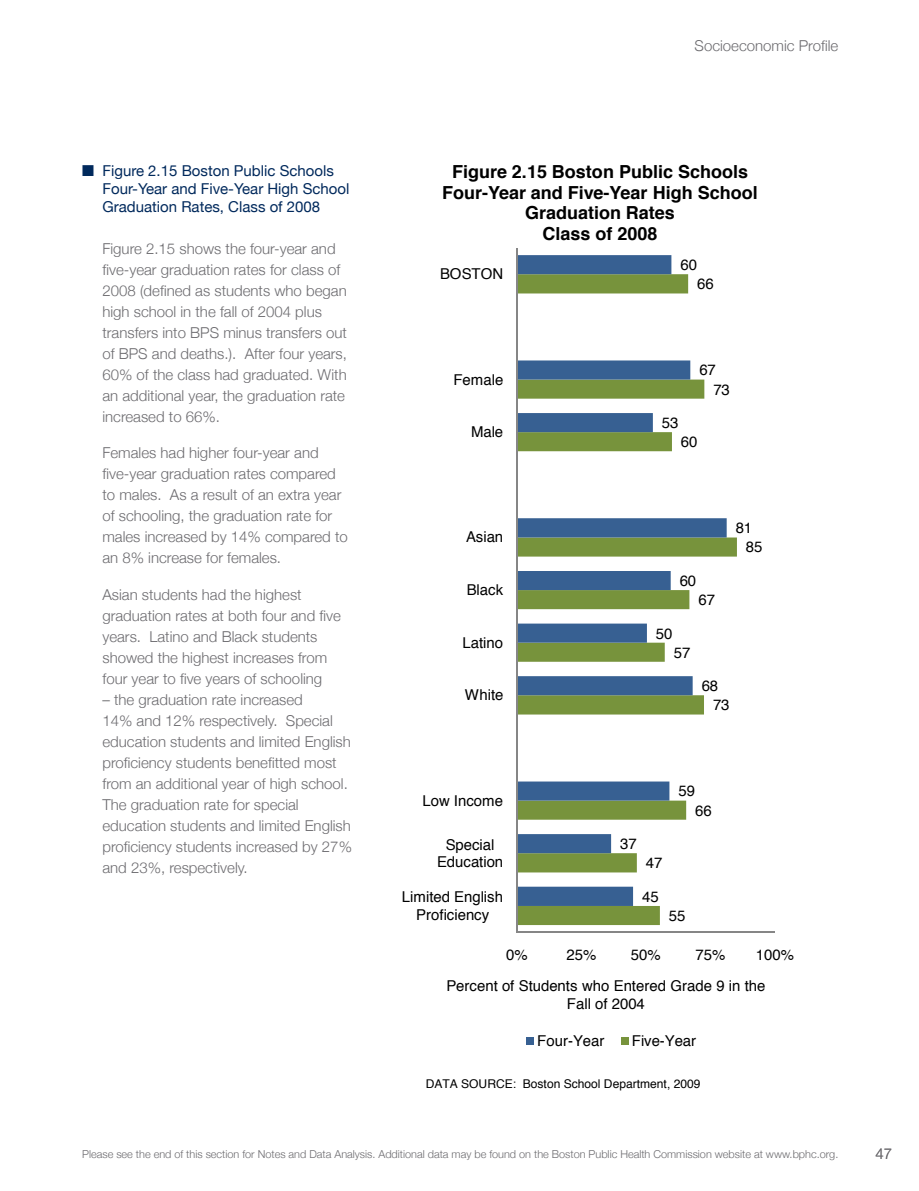
<style>
.page{position:relative;width:919px;height:1191px;background:#fff}
.page>*{position:absolute;margin:0;border:0;box-sizing:border-box;transform-origin:0 0}
.t1{font:700 18px/20.7px "Helvetica";color:#000;text-align:center}
.Figure_Caption_Text{font:300 15px/21px "Helvetica Neue";color:#6c6b6f}
.t2{font:15px/17.2px "Helvetica";color:#000;text-align:center}
.Figure_Caption_Head{font:15px/18px "Helvetica Neue";color:#00295c}
.glossary_name{font:300 15px "Helvetica Neue";color:#6c6b6f}
.t3{font:12px "Helvetica";color:#000}
.t4{font:300 10.95px "Helvetica Neue";color:#6c6b6f}
</style>
<div class="page">
<svg style="left:517px;top:537px;width:220px;height:388px"></svg>
<svg style="left:517px;top:255px;width:210px;height:651px"></svg>
<hr style="left:517px;top:931px;width:258px;height:1px;background:#868686">
<hr style="left:516px;top:248px;width:1px;height:684px;background:#868686">
<div style="left:526px;top:1037px;width:8px;height:7px;background:#376092"></div>
<div style="left:621px;top:1037px;width:8px;height:7px;background:#77933c"></div>
<p class="Figure_Caption_Head" style="left:102px;top:161px;width:248px;text-indent:-20px">■ Figure 2.15 Boston Public Schools<br>Four-Year and Five-Year High School<br>Graduation Rates, Class of 2008</p>
<p class="Figure_Caption_Text" style="left:102px;top:238px;width:246px">Figure 2.15 shows the four-year and five-year graduation rates for class of 2008 (defined as students who began high school in the fall of 2004 plus transfers into BPS minus transfers out of BPS and deaths.). After four years, 60% of the class had graduated. With an additional year, the graduation rate increased to 66%.</p>
<p class="Figure_Caption_Text" style="left:102px;top:442px;width:247px">Females had higher four-year and five-year graduation rates compared to males. As a result of an extra year of schooling, the graduation rate for males increased by 14% compared to an 8% increase for females.</p>
<p class="Figure_Caption_Text" style="left:102px;top:583px;width:240px">Asian students had the highest graduation rates at both four and five years. Latino and Black students showed the highest increases from four year to five years of schooling</p>
<p class="Figure_Caption_Text" style="left:102px;top:688px;width:251px">– the graduation rate increased<br>14% and 12% respectively. Special education students and limited English proficiency students benefitted most from an additional year of high school.<br>The graduation rate for special education students and limited English proficiency students increased by 27% and 23%, respectively.</p>
<p class="glossary_name" style="left:694px;top:37px;width:145px">Socioeconomic Profile</p>
<p class="Figure_Caption_Text" style="left:762px;top:36px;width:78px">Introduction</p>
<p class="t1" style="left:442px;top:162px;width:317px">Figure 2.15 Boston Public Schools<br>Four-Year and Five-Year High School<br>Graduation Rates<br>Class of 2008</p>
<p class="t2" style="left:440px;top:266px;width:65px">BOSTON</p>
<p class="t2" style="left:453px;top:371px;width:52px">Female</p>
<p class="t2" style="left:471px;top:424px;width:34px">Male</p>
<p class="t2" style="left:466px;top:529px;width:39px">Asian</p>
<p class="t2" style="left:467px;top:581px;width:38px">Black</p>
<p class="t2" style="left:463px;top:634px;width:42px">Latino</p>
<p class="t2" style="left:465px;top:687px;width:40px">White</p>
<p class="t2" style="left:422px;top:792px;width:82px">Low Income</p>
<p class="t2" style="left:437px;top:836px;width:68px">Special<br>Education</p>
<p class="t2" style="left:402px;top:888px;width:103px">Limited English<br>Proficiency</p>
<p class="t2" style="left:680px;top:257px;width:18px">60</p>
<p class="t2" style="left:697px;top:276px;width:18px">66</p>
<p class="t2" style="left:699px;top:362px;width:18px">67</p>
<p class="t2" style="left:662px;top:414px;width:18px">53</p>
<p class="t2" style="left:681px;top:433px;width:18px">60</p>
<p class="t2" style="left:713px;top:381px;width:18px">73</p>
<p class="t2" style="left:680px;top:572px;width:18px">60</p>
<p class="t2" style="left:736px;top:520px;width:18px">81</p>
<p class="t2" style="left:746px;top:539px;width:18px">85</p>
<p class="t2" style="left:656px;top:625px;width:18px">50</p>
<p class="t2" style="left:674px;top:644px;width:18px">57</p>
<p class="t2" style="left:698px;top:591px;width:18px">67</p>
<p class="t2" style="left:702px;top:677px;width:18px">68</p>
<p class="t2" style="left:713px;top:697px;width:18px">73</p>
<p class="t2" style="left:678px;top:783px;width:18px">59</p>
<p class="t2" style="left:620px;top:835px;width:18px">37</p>
<p class="t2" style="left:646px;top:854px;width:18px">47</p>
<p class="t2" style="left:642px;top:888px;width:18px">45</p>
<p class="t2" style="left:669px;top:907px;width:18px">55</p>
<p class="t2" style="left:695px;top:802px;width:18px">66</p>
<p class="t2" style="left:506px;top:946px;width:23px">0%</p>
<p class="t2" style="left:566px;top:946px;width:31px">25%</p>
<p class="t2" style="left:631px;top:946px;width:31px">50%</p>
<p class="t2" style="left:695px;top:946px;width:31px">75%</p>
<p class="t2" style="left:756px;top:946px;width:40px">100%</p>
<p class="t2" style="left:446px;top:977px;width:320px">Percent of Students who Entered Grade 9 in the<br>Fall of 2004</p>
<p class="t2" style="left:537px;top:1032px;width:69px">Four-Year</p>
<p class="t2" style="left:632px;top:1032px;width:66px">Five-Year</p>
<p class="t3" style="left:426px;top:1074px;width:276px">DATA SOURCE: Boston School Department, 2009</p>
<p class="t4" style="left:82px;top:1146px;width:758px">Please see the end of this section for Notes and Data Analysis. Additional data may be found on the Boston Public Health Commission website at www.bphc.org.</p>
<p class="Figure_Caption_Text" style="left:876px;top:1142px;width:18px">47</p>
</div>
